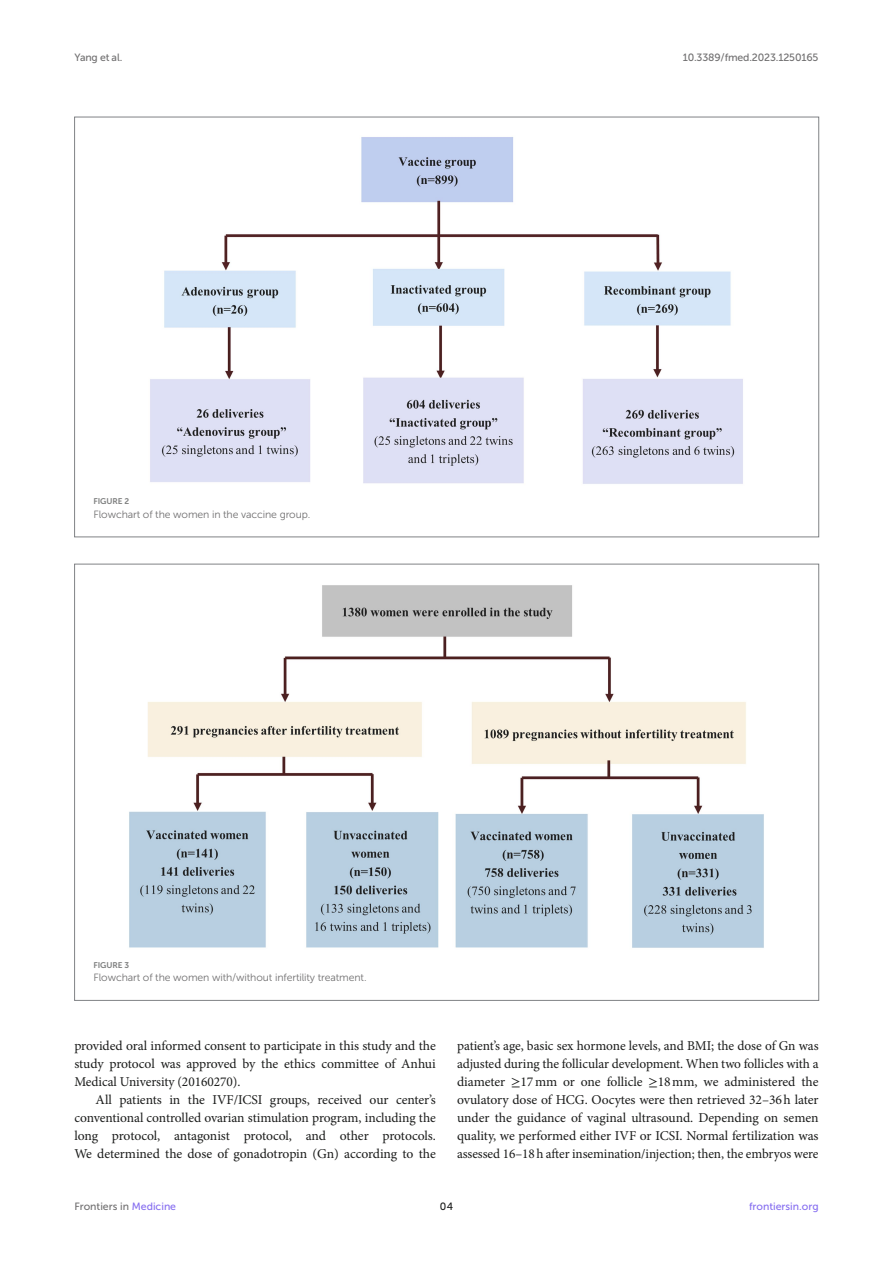
<style>
.page{position:relative;width:893px;height:1263px;background:#fff}
.page>*{position:absolute;margin:0;border:0;box-sizing:border-box;transform-origin:0 0}
.TEXT{font:13.5px/18px "Minion Pro";letter-spacing:-.005em;color:#1b1c1b;text-align:justify}
.TEXT_FLUSH{font:13.5px/18px "Minion Pro";letter-spacing:-.005em;color:#1b1c1b;text-align:justify}
.FIG_LEG{font:10.5px "Museo Sans 300";letter-spacing:-.01em;color:#706f70}
.t1{font:10.5px "Museo Sans 500";letter-spacing:-.015em;color:#706f70}
.t2{font:10.5px "Museo Sans 500";color:#856df0}
.t3{font:10.5px "Museo Sans 500";color:#1b1c1b}
.FIG_HD{font:8.25px "Museo Sans 700";letter-spacing:-.01em;color:#7e7f7f}
.s1{font-family:"STIX General"}
.s2{color:#856df0}
</style>
<div class="page">
<img style="left:150px;top:137px;width:593px;height:347px">
<img style="left:129px;top:585px;width:635px;height:363px">
<p class="t1" style="left:74px;top:51px;width:49px">Yang et al.</p>
<p class="t1" style="left:683px;top:51px;width:137px">10.3389/fmed.2023.1250165</p>
<p class="FIG_HD" style="left:94px;top:497px;width:37px">FIGURE 2</p>
<p class="FIG_LEG" style="left:94px;top:509px;width:218px">Flowchart of the women in the vaccine group.</p>
<p class="FIG_HD" style="left:94px;top:960px;width:37px">FIGURE 3</p>
<p class="FIG_LEG" style="left:94px;top:972px;width:275px">Flowchart of the women with/without infertility treatment.</p>
<p class="TEXT_FLUSH" style="left:74px;top:1037px;width:363px">provided oral informed consent to participate in this study and the study protocol was approved by the ethics committee of Anhui Medical University (20160270).</p>
<p class="TEXT" style="left:74px;top:1091px;width:363px;text-indent:21px">All patients in the IVF/ICSI groups, received our center’s conventional controlled ovarian stimulation program, including the long protocol, antagonist protocol, and other protocols.<br>We determined the dose of gonadotropin (Gn) according to the</p>
<p class="TEXT" style="left:457px;top:1037px;width:363px">patient’s age, basic sex hormone levels, and BMI; the dose of Gn was adjusted during the follicular development. When two follicles with a diameter <span class="s1">≥</span>17mm or one follicle <span class="s1">≥</span>18mm, we administered the ovulatory dose of HCG. Oocytes were then retrieved 32–36h later under the guidance of vaginal ultrasound. Depending on semen quality, we performed either IVF or ICSI. Normal fertilization was assessed 16–18h after insemination/injection; then, the embryos were</p>
<p class="t1" style="left:74px;top:1200px;width:103px">Frontiers in <span class="s2">Medicine</span></p>
<p class="t3" style="left:440px;top:1200px;width:15px">04</p>
<p class="t2" style="left:749px;top:1200px;width:71px">frontiersin.org</p>
</div>
